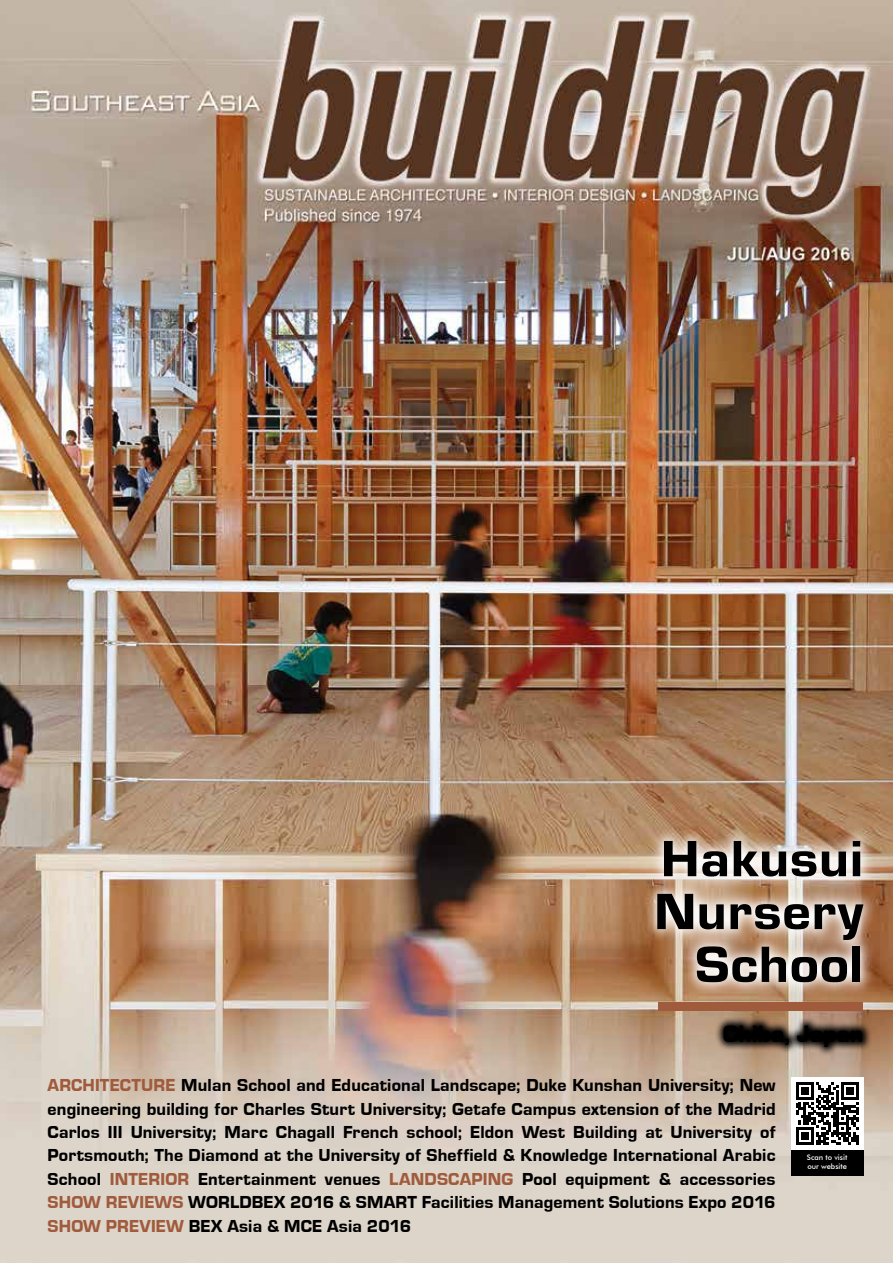
<style>
.page{position:relative;width:893px;height:1263px;background:#fff}
.page>*{position:absolute;margin:0;border:0;box-sizing:border-box;transform-origin:0 0}
.t1{font:52.8px/52.8px "Eurostile T Heav";letter-spacing:.015em;color:#000;text-align:right;scale:1.06 1}
.t2{font:17.85px/23.4px "Eurostile T Heav";letter-spacing:.01em;color:#000;text-align:justify}
.t3{font:500 7.5px/8.6px "Futura BT";color:#fff}
.s1{color:#a05b3d}
</style>
<div class="page">
<img style="left:0;top:0;width:893px;height:1263px">
<svg style="left:643px;top:827px;width:234px;height:169px"></svg>
<svg style="left:714px;top:1016px;width:158px;height:41px;background:#6c5a4b"></svg>
<div style="left:658px;top:1002px;width:205px;height:8px;background:#a05b3d"></div>
<div style="left:791px;top:1077px;width:72px;height:73px;background:#fff"></div>
<svg style="left:796px;top:1082px;width:62px;height:63px"></svg>
<div style="left:791px;top:1150px;width:72px;height:26px;background:#000"></div>
<h1 class="t1" style="left:654px;top:833px;width:199px">Hakusui<br>Nursery<br>School</h1>
<p class="t2" style="left:48px;top:1074px;width:729px"><span class="s1">ARCHITECTURE</span> Mulan School and Educational Landscape; Duke Kunshan University; New engineering building for Charles Sturt University; Getafe Campus extension of the Madrid Carlos III University; Marc Chagall French school; Eldon West Building at University of Portsmouth; The Diamond at the University of Sheffield &amp; Knowledge International Arabic School <span class="s1">INTERIOR</span> Entertainment venues <span class="s1">LANDSCAPING</span> Pool equipment &amp; accessories <span class="s1">SHOW REVIEWS</span> WORLDBEX 2016 &amp; SMART Facilities Management Solutions Expo 2016<br><span class="s1">SHOW PREVIEW</span> BEX Asia &amp; MCE Asia 2016</p>
<p class="t3" style="left:807px;top:1153px;width:42px">Scan to visit our website</p>
</div>
